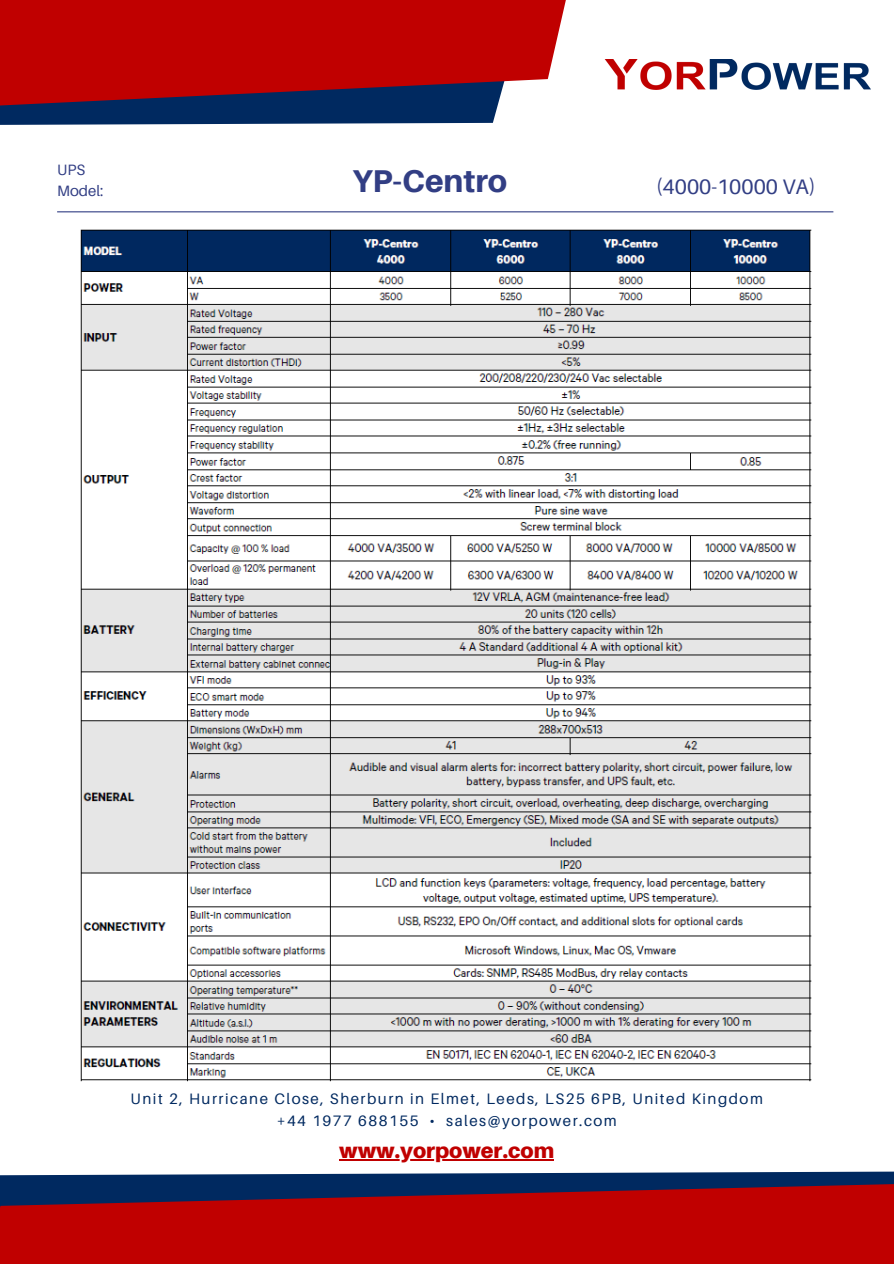
<style>
.page{position:relative;width:894px;height:1264px;background:#fff}
.page>*{position:absolute;margin:0;border:0;box-sizing:border-box;transform-origin:0 0}
.t1{font:800 31.5px "Aileron";color:#323e84}
.t2{font:900 21.15px "Aileron";color:#c00000}
.t3{font:21px "Aileron";color:#323e84}
.t4{font:15.15px "Aileron";letter-spacing:.1em;color:#002960}
.t5{font:15px "Aileron";color:#323e84}
</style>
<div class="page">
<svg style="left:0;top:0;width:641px;height:213px"></svg>
<hr style="left:57px;top:211px;width:776px;height:1px;background:#323e84">
<img style="left:604px;top:59px;width:265px;height:30px">
<svg style="left:0;top:1160px;width:893px;height:103px;fill:#c00000"></svg>
<img style="left:80px;top:229px;width:732px;height:853px">
<hr style="left:339px;top:1158px;width:215px;height:2px;background:#c00000">
<h1 class="t5" style="left:57px;top:161px;width:29px">UPS</h1>
<p class="t5" style="left:57px;top:181px;width:48px">Model:</p>
<p class="t1" style="left:352px;top:161px;width:156px">YP-Centro</p>
<p class="t3" style="left:655px;top:174px;width:161px">(4000-10000 VA)</p>
<h2 class="t4" style="left:131px;top:1089px;width:633px">Unit 2, Hurricane Close, Sherburn in Elmet, Leeds, LS25 6PB, United Kingdom</h2>
<p class="t4" style="left:276px;top:1111px;width:341px">+44 1977 688155 • sales@yorpower.com</p>
<p class="t2" style="left:339px;top:1137px;width:216px">www.yorpower.com</p>
</div>
